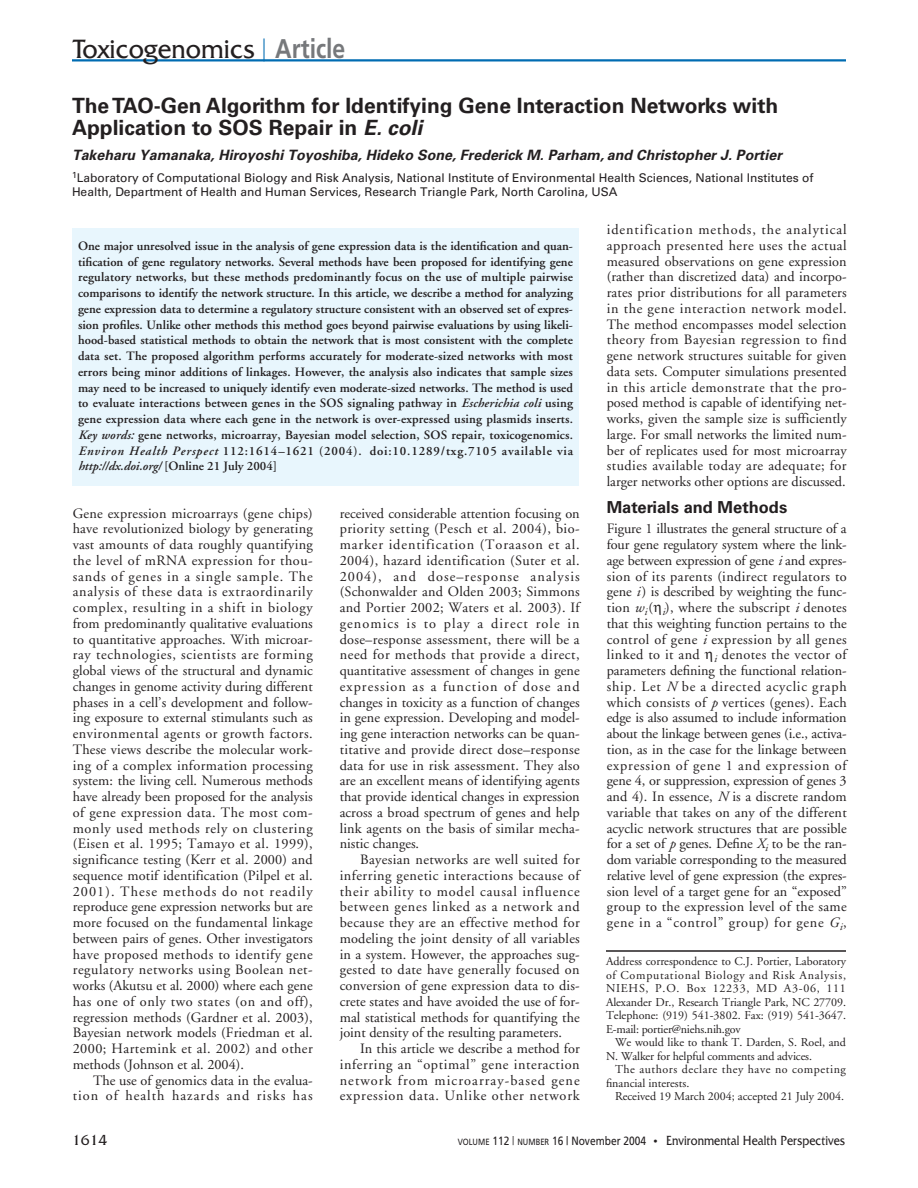
<style>
.page{position:relative;width:918px;height:1188px;background:#fff}
.page>*{position:absolute;margin:0;border:0;box-sizing:border-box;transform-origin:0 0}
.t1{font:27px "Friz Quadrata IT Cby BT";color:#231f20;scale:.95 1}
.t2{font:700 21px/22.5px "Univers";color:#231f20}
.t3{font:700 16.5px "Univers";color:#231f20}
.t4{font:15px "Friz Quadrata IT Cby BT";color:#231f20}
.t5{font:14.25px/15.8px "Adobe Garamond";letter-spacing:.01em;color:#231f20;text-align:justify}
.t6{font:italic 700 14.25px "Univers";color:#231f20}
.t7{font:14.25px/15.8px "Adobe Garamond";letter-spacing:.035em;color:#231f20;text-align:right}
.t8{font:13.5px "Friz Quadrata IT Cby BT";color:#231f20;scale:.85 1}
.t9{font:600 12.75px/15.8px "Adobe Garamond";letter-spacing:.065em;color:#231f20;text-align:justify}
.t10{font:12px/13.5px "Adobe Garamond";color:#231f20;text-align:justify}
.t11{font:12px/13.5px "Univers";color:#231f20}
.t12{font:12px/13.5px "Adobe Garamond";letter-spacing:.045em;color:#231f20}
.s1{font-family:"Frutiger";font-weight:300;font-size:30px;color:#006cb2}
.s2{font-family:"Frutiger";font-weight:700;color:#76787b}
.s3{font-style:italic}
.s4{font-family:"Frutiger";font-size:9px}
.s5{font-family:"Frutiger";font-size:12px}
.s6{font-family:"Frutiger";font-weight:300;font-size:12px}
.s7{font-size:10.5px}
</style>
<div class="page">
<hr style="left:72px;top:59px;width:774px;height:3px;background:#006cb2">
<hr style="left:606px;top:950px;width:240px;height:2px;background:#231f20">
<div style="left:72px;top:229px;width:507px;height:257px;background:#e8f6fd"></div>
<h1 class="t1" style="left:72px;top:38px;width:289px">Toxicogenomics <span class="s1">|</span> <span class="s2">Article</span></h1>
<h2 class="t2" style="left:72px;top:96px;width:708px">The TAO-Gen Algorithm for Identifying Gene Interaction Networks with<br>Application to SOS Repair in <span class="s3">E.coli</span></h2>
<p class="t6" style="left:72px;top:150px;width:714px">Takeharu Yamanaka, Hiroyoshi Toyoshiba, Hideko Sone, Frederick M. Parham, and Christopher J. Portier</p>
<p class="t11" style="left:72px;top:172px;width:743px"><sup>1</sup>Laboratory of Computational Biology and Risk Analysis, National Institute of Environmental Health Sciences, National Institutes of<br>Health, Department of Health and Human Services, Research Triangle Park, North Carolina, USA</p>
<p class="t9" style="left:78px;top:239px;width:497px">One major unresolved issue in the analysis of gene expression data is the identification and quan&shy;tification of gene regulatory networks. Several methods have been proposed for identifying gene regulatory networks, but these methods predominantly focus on the use of multiple pairwise comparisons to identify the network structure. In this article, we describe a method for analyzing gene expression data to determine a regulatory structure consistent with an observed set of expres&shy;sion profiles. Unlike other methods this method goes beyond pairwise evaluations by using likeli&shy;hood-based statistical methods to obtain the network that is most consistent with the complete data set. The proposed algorithm performs accurately for moderate-sized networks with most errors being minor additions of linkages. However, the analysis also indicates that sample sizes may need to be increased to uniquely identify even moderate-sized networks. The method is used to evaluate interactions between genes in the SOS signaling pathway in <span class="s3">Escherichia coli</span> using gene expression data where each gene in the network is over-expressed using plasmids inserts.<br><span class="s3">Key words:</span> gene networks, microarray, Bayesian model selection, SOS repair, toxicogenomics.<br><span class="s3">Environ Health Perspect</span> 112:1614–1621 (2004). doi:10.1289/txg.7105 available via <span class="s3">http://dx.doi.org/</span> [Online 21 July 2004]</p>
<p class="t5" style="left:73px;top:506px;width:242px">Gene expression microarrays (gene chips) have revolutionized biology by generating vast amounts of data roughly quantifying the level of mRNA expression for thou&shy;sands of genes in a single sample. The analysis of these data is extraordinarily complex, resulting in a shift in biology from predominantly qualitative evaluations to quantitative approaches. With microar&shy;ray technologies, scientists are forming global views of the structural and dynamic changes in genome activity during different phases in a cell’s development and follow&shy;ing exposure to external stimulants such as environmental agents or growth factors.<br>These views describe the molecular work&shy;ing of a complex information processing system: the living cell. Numerous methods have already been proposed for the analysis of gene expression data. The most com&shy;monly used methods rely on clustering (Eisen et al. 1995; Tamayo et al. 1999), significance testing (Kerr et al. 2000) and sequence motif identification (Pilpel et al.<br>2001). These methods do not readily reproduce gene expression networks but are more focused on the fundamental linkage between pairs of genes. Other investigators have proposed methods to identify gene regulatory networks using Boolean net&shy;works (Akutsu et al. 2000) where each gene has one of only two states (on and off), regression methods (Gardner et al. 2003), Bayesian network models (Friedman et al.<br>2000; Hartemink et al. 2002) and other methods (Johnson et al. 2004).</p>
<p class="t7" style="left:73px;top:1073px;width:242px">The use of genomics data in the evalua&shy;tion of health hazards and risks has</p>
<p class="t5" style="left:340px;top:506px;width:242px">received considerable attention focusing on priority setting (Pesch et al. 2004), bio&shy;marker identification (Toraason et al.<br>2004), hazard identification (Suter et al.<br>2004), and dose–response analysis (Schonwalder and Olden 2003; Simmons and Portier 2002; Waters et al. 2003). If genomics is to play a direct role in dose–response assessment, there will be a need for methods that provide a direct, quantitative assessment of changes in gene expression as a function of dose and changes in toxicity as a function of changes in gene expression. Developing and model&shy;ing gene interaction networks can be quan&shy;titative and provide direct dose–response data for use in risk assessment. They also are an excellent means of identifying agents that provide identical changes in expression across a broad spectrum of genes and help link agents on the basis of similar mecha&shy;nistic changes.</p>
<p class="t5" style="left:340px;top:853px;width:242px;text-indent:20px">Bayesian networks are well suited for inferring genetic interactions because of their ability to model causal influence between genes linked as a network and because they are an effective method for modeling the joint density of all variables in a system. However, the approaches sug&shy;gested to date have generally focused on conversion of gene expression data to dis&shy;crete states and have avoided the use of for&shy;mal statistical methods for quantifying the joint density of the resulting parameters.</p>
<p class="t5" style="left:340px;top:1042px;width:242px;text-indent:20px">In this article we describe a method for inferring an “optimal” gene interaction network from microarray-based gene expression data. Unlike other network</p>
<p class="t5" style="left:607px;top:223px;width:242px">identification methods, the analytical approach presented here uses the actual measured observations on gene expression (rather than discretized data) and incorpo&shy;rates prior distributions for all parameters in the gene interaction network model.<br>The method encompasses model selection theory from Bayesian regression to find gene network structures suitable for given data sets. Computer simulations presented in this article demonstrate that the pro&shy;posed method is capable of identifying net&shy;works, given the sample size is sufficiently large. For small networks the limited num&shy;ber of replicates used for most microarray studies available today are adequate; for larger networks other options are discussed.</p>
<p class="t3" style="left:607px;top:501px;width:182px">Materials and Methods</p>
<p class="t5" style="left:607px;top:522px;width:242px">Figure 1 illustrates the general structure of a four gene regulatory system where the link&shy;age between expression of gene <span class="s3">i</span> and expres&shy;sion of its parents (indirect regulators to gene <span class="s3">i</span>) is described by weighting the func&shy;tion <span class="s3">w</span><sub>i</sub>( <sub>i</sub>), where the subscript <span class="s3">i</span> denotes that this weighting function pertains to the control of gene <span class="s3">i</span> expression by all genes linked to it and <sub>i</sub> denotes the vector of parameters defining the functional relation&shy;ship<span class="s3">.</span> Let <span class="s3">N</span> be a directed acyclic graph which consists of <span class="s3">p</span> vertices (genes). Each edge is also assumed to include information about the linkage between genes (i.e., activa&shy;tion, as in the case for the linkage between expression of gene 1 and expression of gene 4, or suppression, expression of genes 3 and 4). In essence, <span class="s3">N</span> is a discrete random variable that takes on any of the different acyclic network structures that are possible for a set of <span class="s3">p</span> genes. Define <span class="s3">X</span><sub>i</sub> to be the ran&shy;dom variable corresponding to the measured relative level of gene expression (the expres&shy;sion level of a target gene for an “exposed” group to the expression level of the same gene in a “control” group) for gene <span class="s3">G</span><sub>i</sub>,</p>
<p class="t10" style="left:606px;top:956px;width:242px">Address correspondence to C.J. Portier, Laboratory of Computational Biology and Risk Analysis, NIEHS, P.O. Box 12233, MD A3-06, 111<br>Alexander Dr., Research Triangle Park, NC 27709.<br>Telephone: (919) 541-3802. Fax: (919) 541-3647.<br>E-mail: portier@niehs.nih.gov</p>
<p class="t10" style="left:606px;top:1037px;width:242px;text-indent:9px">We would like to thank T. Darden, S. Roel, and<br>N. Walker for helpful comments and advices.</p>
<p class="t12" style="left:606px;top:1064px;width:241px;text-indent:9px">The authors declare they have no competing financial interests.</p>
<p class="t10" style="left:615px;top:1091px;width:231px">Received 19 March 2004; accepted 21 July 2004.</p>
<p class="t4" style="left:72px;top:1135px;width:37px">1614</p>
<p class="t8" style="left:458px;top:1136px;width:457px"><span class="s4">VOLUME</span> <span class="s5">112</span> <span class="s6">|</span> <span class="s4">NUMBER</span> <span class="s5">16 | November 2004</span> <span class="s7">•</span> Environmental Health Perspectives</p>
</div>
